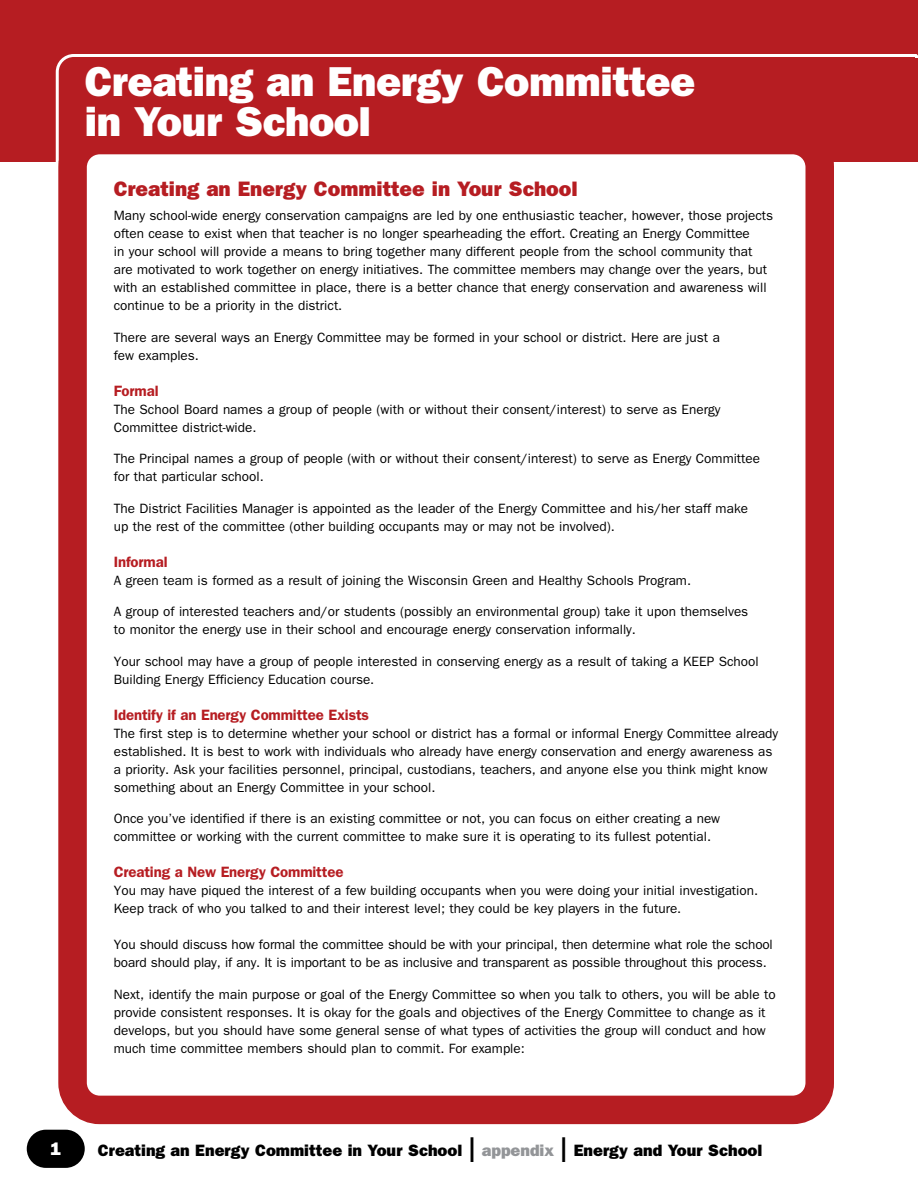
<style>
.page{position:relative;width:918px;height:1188px;background:#fff}
.page>*{position:absolute;margin:0;border:0;box-sizing:border-box;transform-origin:0 0}
.t1{font:42px/40.5px "ITC Franklin Gothic Std Hvy";letter-spacing:-.01em;color:#fff}
.t2{font:21px "ITC Franklin Gothic Std Hvy";color:#b61d22}
.t3{font:18px "ITC Franklin Gothic Std Hvy";color:#fff}
.t4{font:16.5px "ITC Franklin Gothic Std Hvy";color:#000}
.t5{font:600 15px "ITC Franklin Gothic Std";letter-spacing:-.01em;color:#b61d22}
.t6{font:13.5px/18px "ITC Franklin Gothic Std";color:#000}
.s1{font-family:"ITC Franklin Gothic Std";font-size:36px}
.s2{color:#939598}
</style>
<div class="page">
<div style="left:27px;top:1130px;width:58px;height:38px;background:#000;border-radius:19px"></div>
<div style="left:0;top:0;width:918px;height:162px;background:#b61d22"></div>
<svg style="left:55px;top:54px;width:863px;height:108px"></svg>
<div style="left:904px;top:58px;width:14px;height:104px;background:#b61d22"></div>
<div style="left:73px;top:140px;width:747px;height:970px;background:#fff;border-radius:27px"></div>
<div style="left:58px;top:126px;width:776px;height:998px;border:28px solid #b61d22;border-radius:27px"></div>
<h1 class="t1" style="left:85px;top:61px;width:612px">Creating an Energy Committee in Your School</h1>
<h2 class="t2" style="left:114px;top:176px;width:465px">Creating an Energy Committee in Your School</h2>
<p class="t6" style="left:114px;top:207px;width:661px">Many school-wide energy conservation campaigns are led by one enthusiastic teacher, however, those projects often cease to exist when that teacher is no longer spearheading the effort. Creating an Energy Committee<br>in your school will provide a means to bring together many different people from the school community that are motivated to work together on energy initiatives. The committee members may change over the years, but with an established committee in place, there is a better chance that energy conservation and awareness will continue to be a priority in the district.</p>
<p class="t6" style="left:114px;top:328px;width:608px">There are several ways an Energy Committee may be formed in your school or district. Here are just a few examples.</p>
<p class="t5" style="left:114px;top:382px;width:46px">Formal</p>
<p class="t6" style="left:114px;top:400px;width:608px">The School Board names a group of people (with or without their consent/interest) to serve as Energy<br>Committee district-wide.</p>
<p class="t6" style="left:114px;top:450px;width:648px">The Principal names a group of people (with or without their consent/interest) to serve as Energy Committee for that particular school.</p>
<p class="t6" style="left:114px;top:499px;width:636px">The District Facilities Manager is appointed as the leader of the Energy Committee and his/her staff make up the rest of the committee (other building occupants may or may not be involved).</p>
<p class="t5" style="left:114px;top:553px;width:55px">Informal</p>
<p class="t6" style="left:114px;top:571px;width:579px">A green team is formed as a result of joining the Wisconsin Green and Healthy Schools Program.</p>
<p class="t6" style="left:114px;top:603px;width:636px">A group of interested teachers and/or students (possibly an environmental group) take it upon themselves to monitor the energy use in their school and encourage energy conservation informally.</p>
<p class="t6" style="left:114px;top:652px;width:646px">Your school may have a group of people interested in conserving energy as a result of taking a KEEP School<br>Building Energy Efficiency Education course.</p>
<p class="t5" style="left:114px;top:706px;width:257px">Identify if an Energy Committee Exists</p>
<p class="t6" style="left:114px;top:724px;width:666px">The first step is to determine whether your school or district has a formal or informal Energy Committee already established. It is best to work with individuals who already have energy conservation and energy awareness as a priority. Ask your facilities personnel, principal, custodians, teachers, and anyone else you think might know something about an Energy Committee in your school.</p>
<p class="t6" style="left:114px;top:810px;width:608px">Once you’ve identified if there is an existing committee or not, you can focus on either creating a new committee or working with the current committee to make sure it is operating to its fullest potential.</p>
<p class="t5" style="left:114px;top:863px;width:231px">Creating a New Energy Committee</p>
<p class="t6" style="left:114px;top:882px;width:646px">You may have piqued the interest of a few building occupants when you were doing your initial investigation.<br>Keep track of who you talked to and their interest level; they could be key players in the future.</p>
<p class="t6" style="left:114px;top:936px;width:661px">You should discuss how formal the committee should be with your principal, then determine what role the school board should play, if any. It is important to be as inclusive and transparent as possible throughout this process.</p>
<p class="t6" style="left:114px;top:985px;width:663px">Next, identify the main purpose or goal of the Energy Committee so when you talk to others, you will be able to provide consistent responses. It is okay for the goals and objectives of the Energy Committee to change as it develops, but you should have some general sense of what types of activities the group will conduct and how much time committee members should plan to commit. For example:</p>
<p class="t4" style="left:98px;top:1141px;width:666px">Introduction <span class="s1">l</span> <span class="s2">appendix</span> <span class="s1">l</span> KEEP Activity Guide <span class="s1">l</span> <span class="s2">appendix</span> <span class="s1">l</span> Energy and Your School</p>
<h3 class="t3" style="left:50px;top:1138px;width:12px">1</h3>
<p class="t4" style="left:98px;top:1141px;width:366px">Creating an Energy Committee in Your School</p>
</div>
